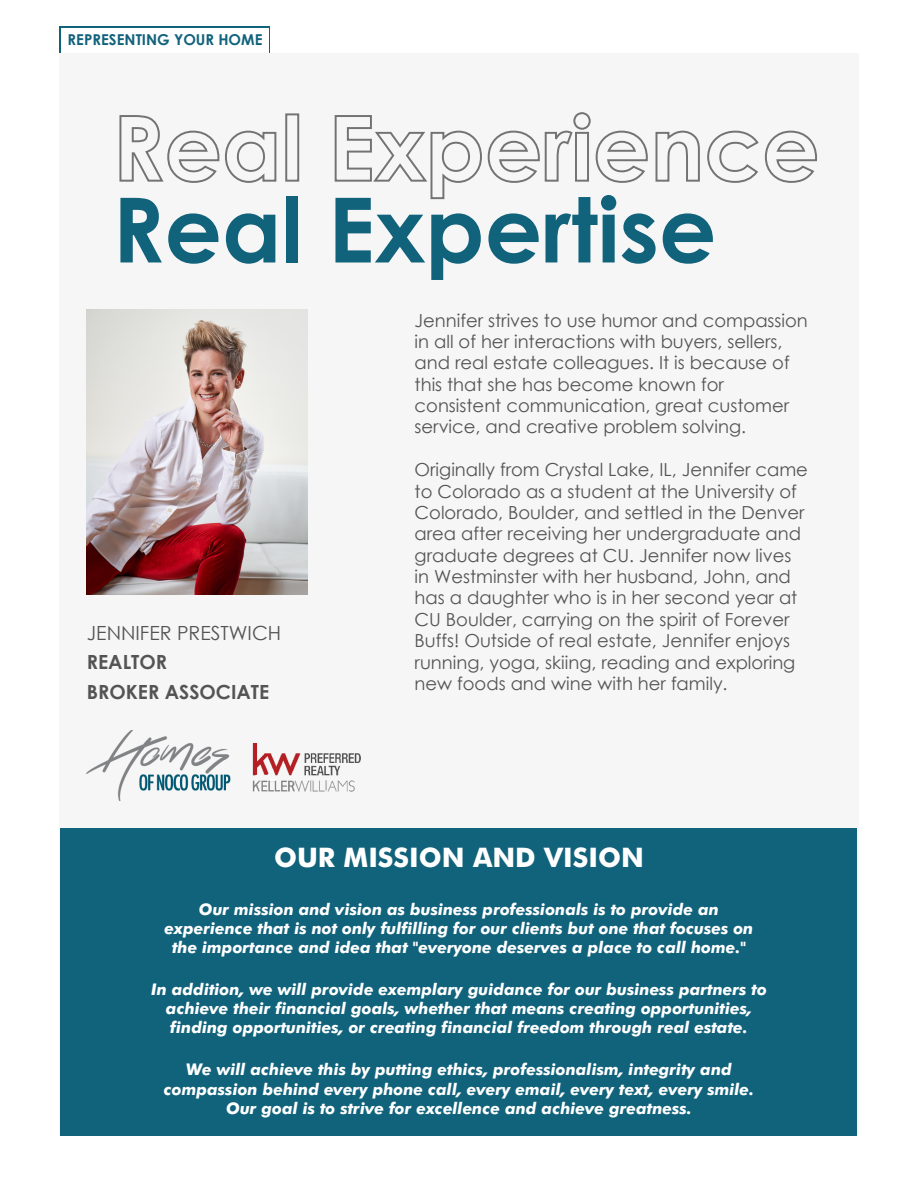
<style>
.page{position:relative;width:918px;height:1188px;background:#fff}
.page>*{position:absolute;margin:0;border:0;box-sizing:border-box;transform-origin:0 0}
.t1{font:700 90px "Century Gothic";color:#11627b}
.t2{font:700 26.85px "Futura";color:#fff}
.t3{font:700 19.5px/29.2px "Century Gothic";color:#545454}
.t4{font:19.5px "Century Gothic";color:#545454}
.t5{font:18px/21.3px "Century Gothic";color:#545454}
.t6{font:italic 700 16.05px/19px "Futura BT";color:#fff;text-align:center}
.t7{font:700 15px "Century Gothic";color:#11627b}
</style>
<div class="page">
<div style="left:59px;top:26px;width:211px;height:28px;background:#11627b"></div>
<div style="left:61px;top:28px;width:208px;height:35px;background:#fff"></div>
<div style="left:59px;top:53px;width:799px;height:1082px;background:#f6f6f6"></div>
<img style="left:87px;top:310px;width:220px;height:284px">
<svg style="left:119px;top:112px;width:698px;height:88px"></svg>
<div style="left:60px;top:828px;width:797px;height:307px;background:#11627b"></div>
<img style="left:87px;top:730px;width:273px;height:70px">
<p class="t7" style="left:68px;top:30px;width:196px">REPRESENTING YOUR HOME</p>
<h1 class="t1" style="left:112px;top:172px;width:606px">Real Expertise</h1>
<p class="t4" style="left:87px;top:621px;width:196px">JENNIFER PRESTWICH</p>
<p class="t3" style="left:87px;top:647px;width:184px">REALTOR<br>BROKER ASSOCIATE</p>
<p class="t5" style="left:415px;top:309px;width:395px">Jennifer strives to use humor and compassion in all of her interactions with buyers, sellers, and real estate colleagues. It is because of this that she has become known for consistent communication, great customer service, and creative problem solving.</p>
<p class="t5" style="left:415px;top:459px;width:395px">Originally from Crystal Lake, IL, Jennifer came to Colorado as a student at the University of Colorado, Boulder, and settled in the Denver area after receiving her undergraduate and graduate degrees at CU. Jennifer now lives in Westminster with her husband, John, and has a daughter who is in her second year at CU Boulder, carrying on the spirit of Forever Buffs! Outside of real estate, Jennifer enjoys running, yoga, skiing, reading and exploring new foods and wine with her family.</p>
<h2 class="t2" style="left:274px;top:846px;width:371px">OUR MISSION AND VISION</h2>
<p class="t6" style="left:165px;top:900px;width:590px">Our mission and vision as business professionals is to provide an experience that is not only fulfilling for our clients but one that focuses on the importance and idea that "everyone deserves a place to call home."</p>
<p class="t6" style="left:151px;top:980px;width:617px">In addition, we will provide exemplary guidance for our business partners to achieve their financial goals, whether that means creating opportunities, finding opportunities, or creating financial freedom through real estate.</p>
<p class="t6" style="left:164px;top:1060px;width:592px">We will achieve this by putting ethics, professionalism, integrity and compassion behind every phone call, every email, every text, every smile.<br>Our goal is to strive for excellence and achieve greatness.</p>
</div>
